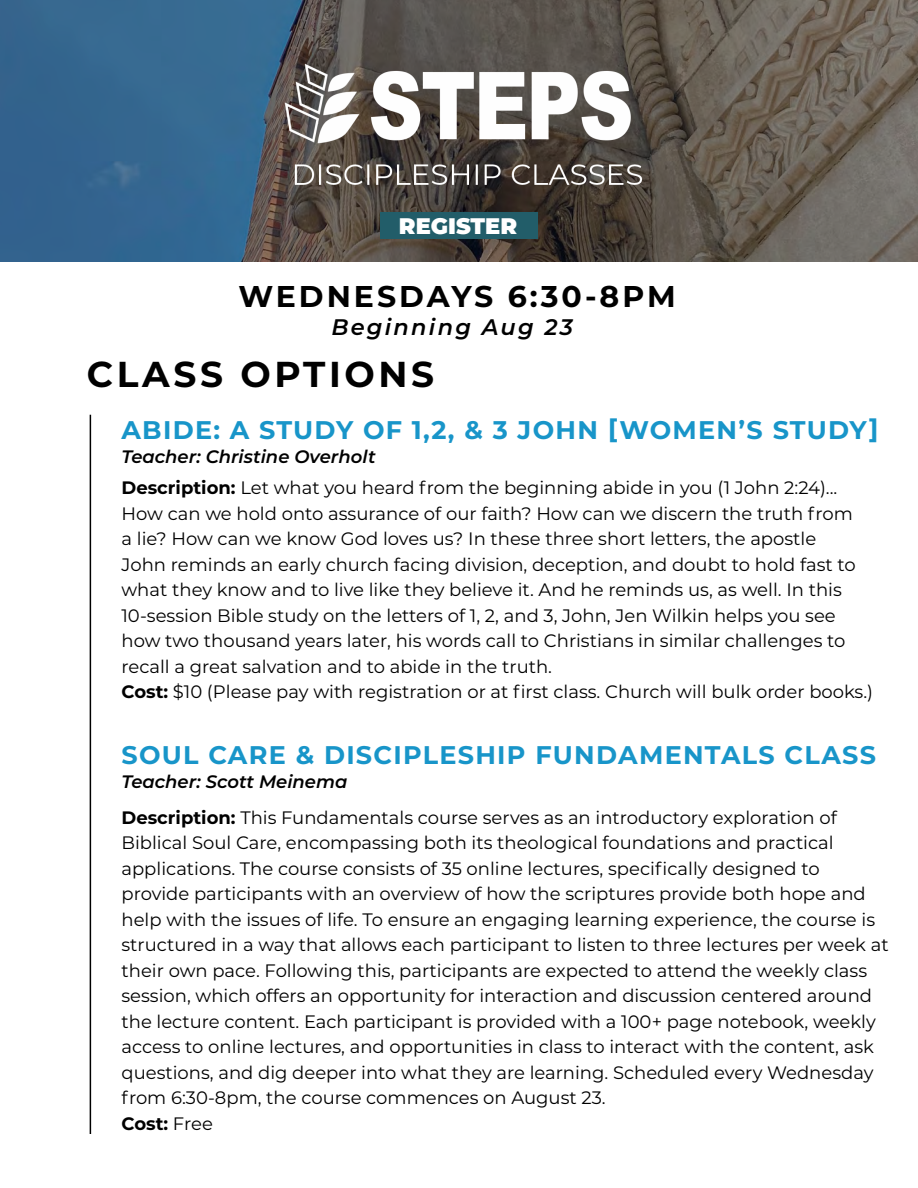
<style>
.page{position:relative;width:918px;height:1188px;background:#fff}
.page>*{position:absolute;margin:0;border:0;box-sizing:border-box;transform-origin:0 0}
.t1{font:700 36px "Montserrat";letter-spacing:.1em;color:#000}
.t2{font:700 30px "Montserrat";letter-spacing:.1em;color:#000}
.t3{font:700 25.5px "Montserrat";letter-spacing:.05em;color:#1895c9}
.t4{font:italic 600 22.5px "Montserrat";letter-spacing:.1em;color:#000}
.t5{font:900 22.5px "Montserrat";color:#fff}
.t6{font:18px/25.5px "Montserrat";color:#000}
.t7{font:italic 600 18px "Montserrat";color:#000}
.s1{font-weight:700}
</style>
<div class="page">
<svg style="left:0;top:0;width:918px;height:261px;background:#4f5e68"></svg>
<hr style="left:90px;top:415px;width:1px;height:719px;background:#000">
<div style="left:380px;top:212px;width:158px;height:27px;background:#225d69"></div>
<img style="left:244px;top:54px;width:430px;height:140px">
<p class="t5" style="left:399px;top:209px;width:120px">REGISTER</p>
<h2 class="t2" style="left:238px;top:275px;width:439px">WEDNESDAYS 6:30-8PM</h2>
<p class="t4" style="left:331px;top:311px;width:243px">Beginning Aug 23</p>
<h1 class="t1" style="left:87px;top:349px;width:349px">CLASS OPTIONS</h1>
<h3 class="t3" style="left:122px;top:412px;width:759px">ABIDE: A STUDY OF 1,2, &amp; 3 JOHN [WOMEN’S STUDY]</h3>
<p class="t6" style="left:122px;top:475px;width:753px"><span class="s1">Description:</span> Let what you heard from the beginning abide in you (1 John 2:24)...<br>How can we hold onto assurance of our faith? How can we discern the truth from<br>a lie? How can we know God loves us? In these three short letters, the apostle<br>John reminds an early church facing division, deception, and doubt to hold fast to what they know and to live like they believe it. And he reminds us, as well. In this 10-session Bible study on the letters of 1, 2, and 3, John, Jen Wilkin helps you see how two thousand years later, his words call to Christians in similar challenges to recall a great salvation and to abide in the truth.<br><span class="s1">Cost:</span> $10 (Please pay with registration or at first class. Church will bulk order books.)</p>
<p class="t7" style="left:122px;top:444px;width:256px">Teacher: Christine Overholt</p>
<h3 class="t3" style="left:122px;top:737px;width:756px">SOUL CARE &amp; DISCIPLESHIP FUNDAMENTALS CLASS</h3>
<p class="t7" style="left:122px;top:769px;width:228px">Teacher: Scott Meinema</p>
<p class="t6" style="left:122px;top:804px;width:769px"><span class="s1">Description:</span> This Fundamentals course serves as an introductory exploration of Biblical Soul Care, encompassing both its theological foundations and practical applications. The course consists of 35 online lectures, specifically designed to provide participants with an overview of how the scriptures provide both hope and help with the issues of life. To ensure an engaging learning experience, the course is structured in a way that allows each participant to listen to three lectures per week at their own pace. Following this, participants are expected to attend the weekly class session, which offers an opportunity for interaction and discussion centered around the lecture content. Each participant is provided with a 100+ page notebook, weekly access to online lectures, and opportunities in class to interact with the content, ask questions, and dig deeper into what they are learning. Scheduled every Wednesday from 6:30-8pm, the course commences on August 23.<br><span class="s1">Cost:</span> Free</p>
</div>
